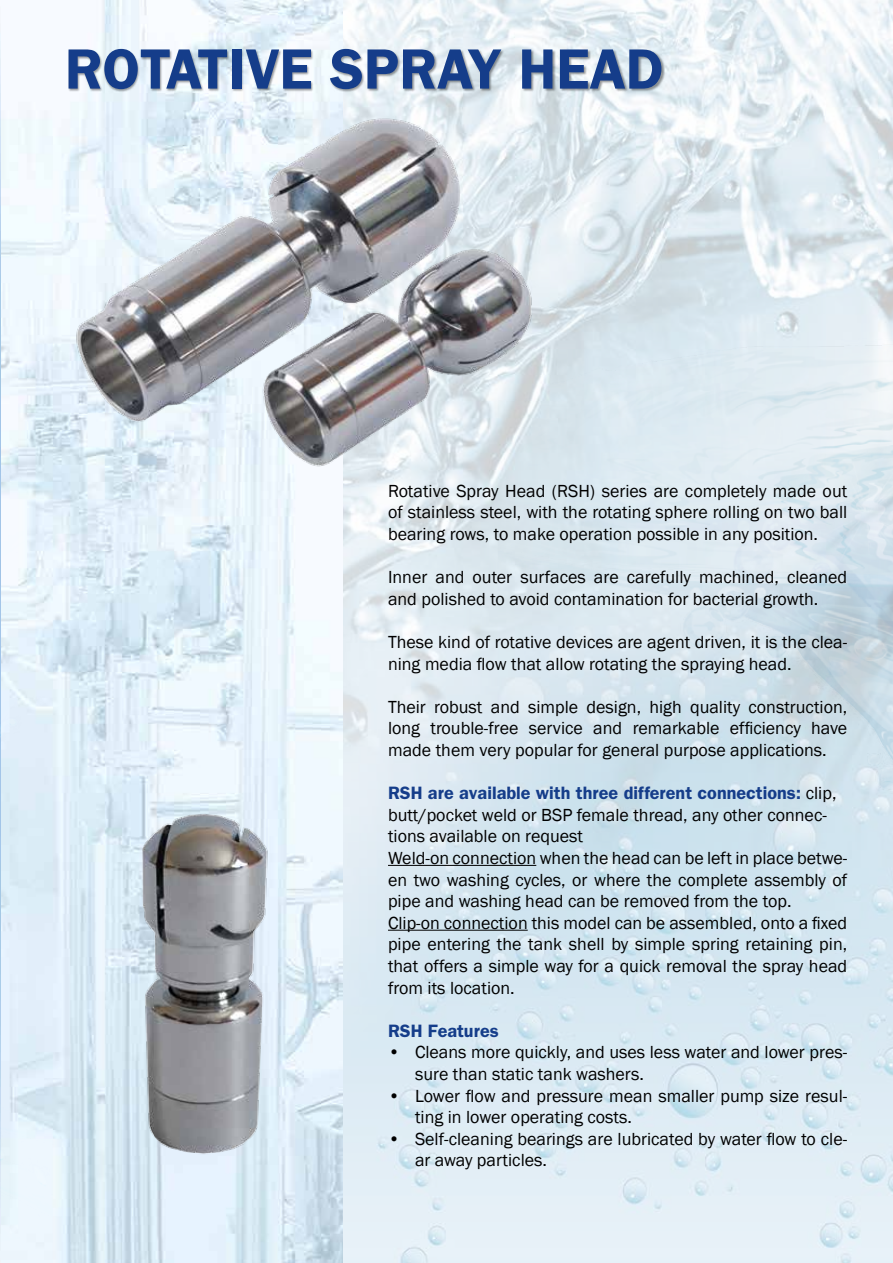
<style>
.page{position:relative;width:893px;height:1263px;background:#fff}
.page>*{position:absolute;margin:0;border:0;box-sizing:border-box;transform-origin:0 0}
.t1{font:600 57px "Franklin Gothic";color:#153d8a}
.t2{font:18px/21.6px "Franklin Gothic";color:#000}
.t3{font:600 18px "Franklin Gothic";color:#153d8a}
.s1{font-weight:600;color:#153d8a}
</style>
<div class="page">
<img style="left:343px;top:0;width:550px;height:1263px">
<img style="left:499px;top:339px;width:394px;height:924px">
<img style="left:13px;top:0;width:330px;height:1263px">
<div style="left:69px;top:49px;width:596px;height:44px;background:#000;opacity:.4"></div>
<svg style="left:0;top:7px;width:13px;height:340px"></svg>
<img style="left:0;top:484px;width:220px;height:779px">
<img style="left:0;top:347px;width:104px;height:612px">
<hr style="left:388px;top:865px;width:148px;height:1px;background:#000">
<hr style="left:388px;top:930px;width:140px;height:1px;background:#000">
<img style="left:46px;top:91px;width:516px;height:393px">
<img style="left:128px;top:799px;width:148px;height:367px">
<h1 class="t1" style="left:65px;top:35px;width:600px">ROTATIVE SPRAY HEAD</h1>
<p class="t2" style="left:388px;top:480px;width:461px;text-align:justify">Rotative Spray Head (RSH) series are completely made out of stainless steel, with the rotating sphere rolling on two ball bearing rows, to make operation possible in any position.</p>
<p class="t2" style="left:388px;top:567px;width:461px">Inner and outer surfaces are carefully machined, cleaned and polished to avoid contamination for bacterial growth.</p>
<p class="t2" style="left:388px;top:632px;width:461px">These kind of rotative devices are agent driven, it is the clea&shy;ning media flow that allow rotating the spraying head.</p>
<p class="t2" style="left:388px;top:696px;width:461px;text-align:justify">Their robust and simple design, high quality construction, long trouble-free service and remarkable efficiency have made them very popular for general purpose applications.</p>
<p class="t2" style="left:388px;top:783px;width:461px"><span class="s1">RSH are available with three different connections:</span> clip, butt/pocket weld or BSP female thread, any other connec&shy;tions available on request<br>Weld-on connection when the head can be left in place betwe&shy;en two washing cycles, or where the complete assembly of pipe and washing head can be removed from the top.<br>Clip-on connection this model can be assembled, onto a fixed pipe entering the tank shell by simple spring retaining pin, that offers a simple way for a quick removal the spray head from its location.</p>
<p class="t3" style="left:388px;top:1020px;width:112px">RSH Features</p>
<p class="t2" style="left:415px;top:1042px;width:434px;text-indent:-27px">• Cleans more quickly, and uses less water and lower pres&shy;sure than static tank washers.</p>
<p class="t2" style="left:415px;top:1085px;width:434px;text-indent:-27px">• Lower flow and pressure mean smaller pump size resul&shy;ting in lower operating costs.</p>
<p class="t2" style="left:415px;top:1128px;width:434px;text-indent:-27px">• Self-cleaning bearings are lubricated by water flow to cle&shy;ar away particles.</p>
</div>
